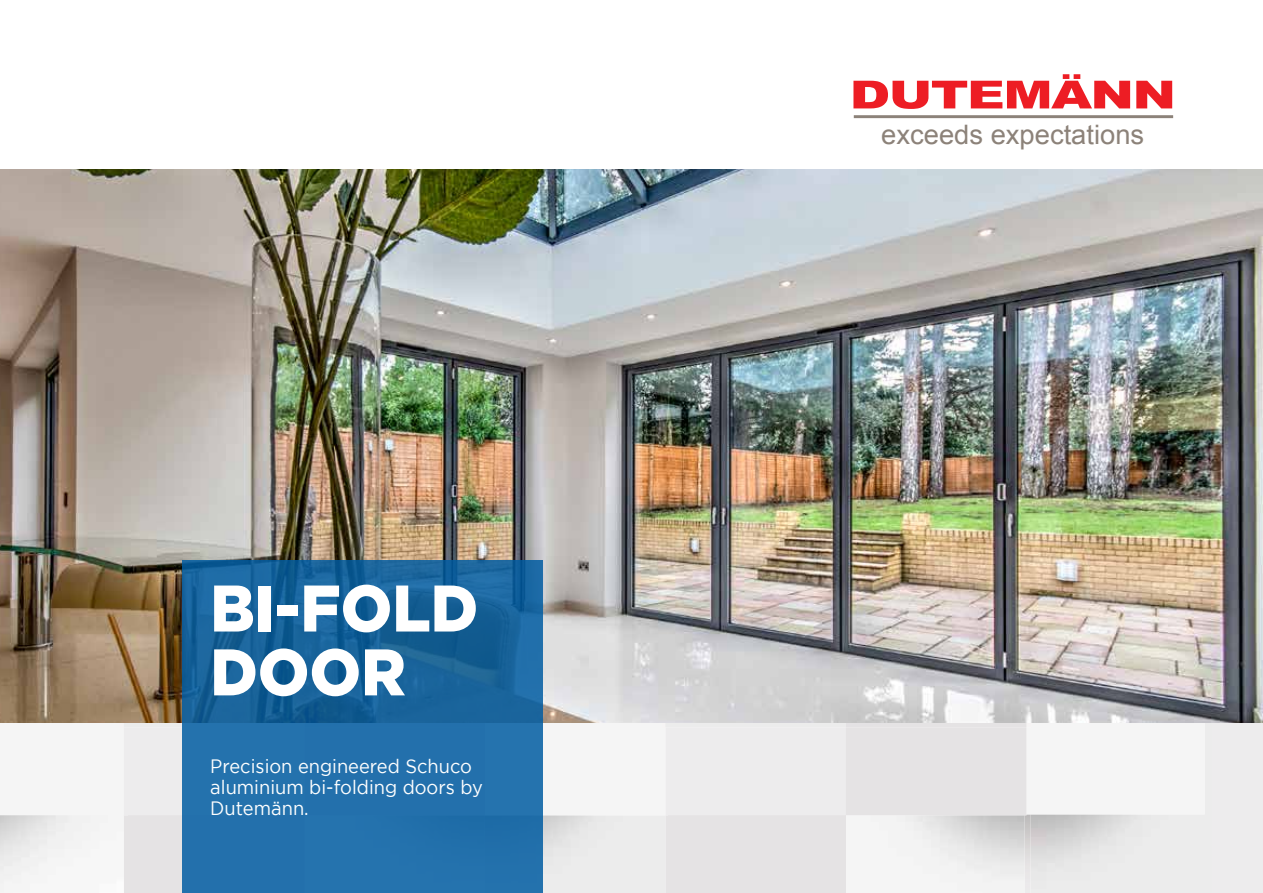
<style>
.page{position:relative;width:1263px;height:893px;background:#fff}
.page>*{position:absolute;margin:0;border:0;box-sizing:border-box;transform-origin:0 0}
.t1{font:900 65.7px/63.9px "Gotham";color:#fff;scale:.95 1}
.t2{font:900 38.7px "Arial";letter-spacing:-.03em;color:#ed1d24;scale:1.35 1}
.t3{font:26.85px "Arial";color:#8c8279}
.t4{font:19.35px/20.9px "Gotham";color:#fff;scale:.95 1}
</style>
<div class="page">
<div style="left:1212px;top:640px;width:51px;height:253px;background:#edeced"></div>
<div style="left:129px;top:815px;width:170px;height:78px;background:#e5e3e4"></div>
<div style="left:668px;top:815px;width:174px;height:78px;background:#e5e3e4"></div>
<img style="left:542px;top:815px;width:126px;height:78px">
<img style="left:842px;top:815px;width:188px;height:78px">
<svg style="left:0;top:723px;width:1212px;height:92px"></svg>
<img style="left:0;top:169px;width:1263px;height:554px">
<svg style="left:182px;top:560px;width:360px;height:333px;background:#1d69a3"></svg>
<hr style="left:854px;top:115px;width:319px;height:3px;background:#8c8279">
<h1 class="t1" style="left:210px;top:575px;width:283px">BI-FOLD<br>DOOR</h1>
<p class="t4" style="left:210px;top:756px;width:288px">Precision engineered Schuco aluminium bi-folding doors by<br>Dutemänn.</p>
<h2 class="t2" style="left:849px;top:67px;width:243px">DUTEMÄNN</h2>
<h3 class="t3" style="left:881px;top:117px;width:265px">exceeds expectations</h3>
</div>
